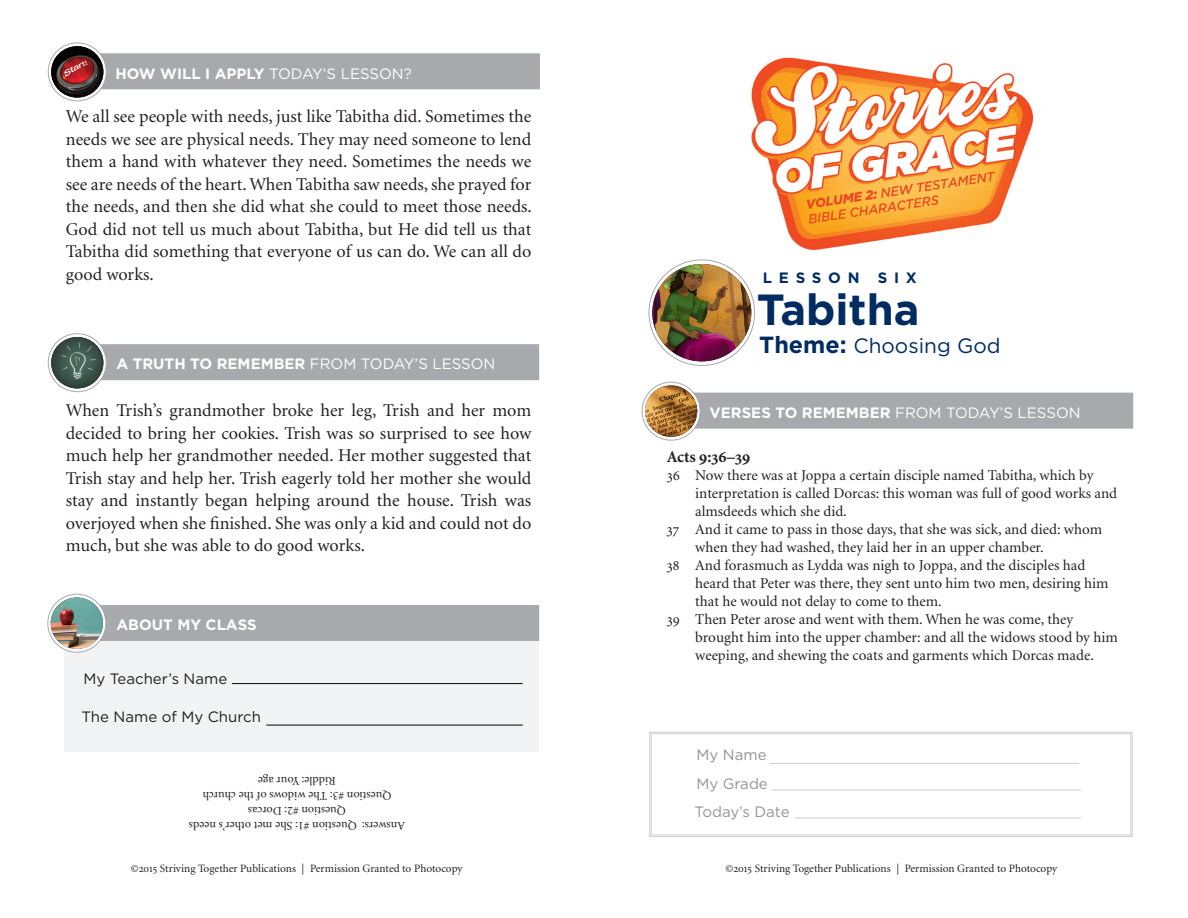
<style>
.page{position:relative;width:1188px;height:918px;background:#fff}
.page>*{position:absolute;margin:0;border:0;box-sizing:border-box;transform-origin:0 0}
.t1{font:700 43.5px "Gotham HTF";color:#002c62}
.t2{font:20.85px "Gotham HTF";color:#002c62}
.t3{font:18px/22.5px "Minion";color:#231f20;text-align:justify}
.t4{font:700 16.5px "Minion";color:#231f20}
.t5{font:15px "Minion";color:#231f20}
.t6{font:15px "Gotham HTF";color:#fff}
.t7{font:15px "Gotham HTF";color:#231f20}
.t8{font:15px/27.8px "Gotham HTF";color:#939598}
.t9{font:700 15px "Gotham HTF";color:#fff}
.t10{font:700 15px "Gotham HTF";letter-spacing:.45em;color:#002c62}
.t11{font:15px "Gotham HTF";color:#919396}
.t12{font:12px/15px "Minion";color:#231f20;text-align:center}
.t13{font:11.25px "Minion";color:#231f20}
.s1{font-weight:700}
.s2{font-family:"Minion Regular SC"}
.s3{font-weight:700;font-size:23.4px}
.s4{font-family:"Minion Bold Os F";font-weight:400}
</style>
<div class="page">
<svg style="left:649px;top:731px;width:484px;height:106px"></svg>
<div style="left:651px;top:734px;width:480px;height:101px;border:1px solid #d1d2d4"></div>
<hr style="left:771px;top:789px;width:310px;height:2px;background:#d1d2d4">
<hr style="left:795px;top:817px;width:286px;height:1px;background:#d1d2d4">
<hr style="left:770px;top:763px;width:309px;height:1px;background:#d1d2d4">
<div style="left:55px;top:53px;width:485px;height:36px;background:#a8a9ad"></div>
<svg style="left:48px;top:43px;width:58px;height:58px"></svg>
<div style="left:48px;top:43px;width:58px;height:58px;border:1px solid #a8a9ad;border-radius:50%"></div>
<img style="left:51px;top:46px;width:52px;height:52px;border-radius:26px">
<div style="left:649px;top:393px;width:484px;height:36px;background:#a8a9ad"></div>
<svg style="left:642px;top:382px;width:58px;height:58px"></svg>
<div style="left:642px;top:382px;width:58px;height:58px;border:1px solid #a8a9ad;border-radius:50%"></div>
<img style="left:645px;top:386px;width:52px;height:51px">
<div style="left:64px;top:633px;width:475px;height:119px;background:#f2f3f4"></div>
<hr style="left:232px;top:683px;width:291px;height:1px;background:#231f20">
<hr style="left:266px;top:725px;width:257px;height:1px;background:#231f20">
<div style="left:56px;top:605px;width:483px;height:36px;background:#a8a9ad"></div>
<svg style="left:48px;top:594px;width:58px;height:58px"></svg>
<div style="left:48px;top:594px;width:58px;height:58px;border:1px solid #a8a9ad;border-radius:50%"></div>
<img style="left:51px;top:597px;width:52px;height:52px;border-radius:26px">
<img style="left:751px;top:57px;width:294px;height:193px">
<img style="left:652px;top:264px;width:99px;height:97px">
<div style="left:56px;top:344px;width:483px;height:36px;background:#a8a9ad"></div>
<svg style="left:48px;top:334px;width:58px;height:58px"></svg>
<div style="left:48px;top:334px;width:58px;height:58px;border:1px solid #a8a9ad;border-radius:50%"></div>
<img style="left:51px;top:337px;width:52px;height:51px;border-radius:26px">
<p class="t6" style="left:115px;top:65px;width:298px"><span class="s1">HOW WILL I APPLY</span> today’s lesson?</p>
<p class="t3" style="left:66px;top:106px;width:468px">We all see people with needs, just like Tabitha did. Sometimes the needs we see are physical needs. They may need someone to lend them a hand with whatever they need. Sometimes the needs we see are needs of the heart. When Tabitha saw needs, she prayed for the needs, and then she did what she could to meet those needs.<br>God did not tell us much about Tabitha, but He did tell us that Tabitha did something that everyone of us can do. We can all do good works.</p>
<p class="t6" style="left:116px;top:356px;width:378px"><span class="s1">A TRUTH TO REMEMBER</span> from today’s lesson</p>
<p class="t3" style="left:66px;top:400px;width:467px">When Trish’s grandmother broke her leg, Trish and her mom decided to bring her cookies. Trish was so surprised to see how much help her grandmother needed. Her mother suggested that Trish stay and help her. Trish eagerly told her mother she would stay and instantly began helping around the house. Trish was overjoyed when she finished. She was only a kid and could not do much, but she was able to do good works.</p>
<p class="t9" style="left:116px;top:616px;width:142px">ABOUT MY CLASS</p>
<p class="t7" style="left:83px;top:670px;width:145px">My Teacher’s Name</p>
<p class="t7" style="left:81px;top:708px;width:181px">The Name of My Church</p>
<p class="t12" style="left:405px;top:833px;width:218px;rotate:-180deg">Answers: Question #1: She met other’s needs<br>Question #2: Dorcas<br>Question #3: The widows of the church<br>Riddle: Your age</p>
<p class="t13" style="left:131px;top:863px;width:333px"><span class="s2">©2015</span> Striving Together Publications | Permission Granted to Photocopy</p>
<p class="t10" style="left:763px;top:269px;width:155px">L ESSON SIX</p>
<h1 class="t1" style="left:757px;top:284px;width:164px">TABITHA</h1>
<p class="t2" style="left:759px;top:334px;width:243px"><span class="s3">THEME:</span> Choosing God</p>
<p class="t6" style="left:710px;top:404px;width:373px"><span class="s1">VERSES TO REMEMBER</span> from today’s lesson</p>
<p class="t4" style="left:667px;top:448px;width:85px">Acts <span class="s4">9</span>:<span class="s4">36</span>–<span class="s4">39</span></p>
<p class="t5" style="left:667px;top:467px;width:428px"><span class="s2">36</span> Now there was at Joppa a certain disciple named Tabitha, which by</p>
<p class="t5" style="left:695px;top:485px;width:423px">interpretation is called Dorcas: this woman was full of good works and</p>
<p class="t5" style="left:695px;top:503px;width:153px">almsdeeds which she did.</p>
<p class="t5" style="left:667px;top:521px;width:437px"><span class="s2">37</span> And it came to pass in those days, that she was sick, and died: whom</p>
<p class="t5" style="left:695px;top:539px;width:350px">when they had washed, they laid her in an upper chamber.</p>
<p class="t5" style="left:667px;top:557px;width:420px"><span class="s2">38</span> And forasmuch as Lydda was nigh to Joppa, and the disciples had</p>
<p class="t5" style="left:695px;top:575px;width:415px">heard that Peter was there, they sent unto him two men, desiring him</p>
<p class="t5" style="left:695px;top:593px;width:248px">that he would not delay to come to them.</p>
<p class="t5" style="left:667px;top:611px;width:408px"><span class="s2">39</span> Then Peter arose and went with them. When he was come, they</p>
<p class="t5" style="left:695px;top:629px;width:424px">brought him into the upper chamber: and all the widows stood by him</p>
<p class="t5" style="left:695px;top:647px;width:400px">weeping, and shewing the coats and garments which Dorcas made.</p>
<p class="t11" style="left:696px;top:747px;width:72px">My Name</p>
<p class="t8" style="left:695px;top:770px;width:97px">My Grade<br>Today’s Date</p>
<p class="t13" style="left:725px;top:863px;width:333px"><span class="s2">©2015</span> Striving Together Publications | Permission Granted to Photocopy</p>
</div>
